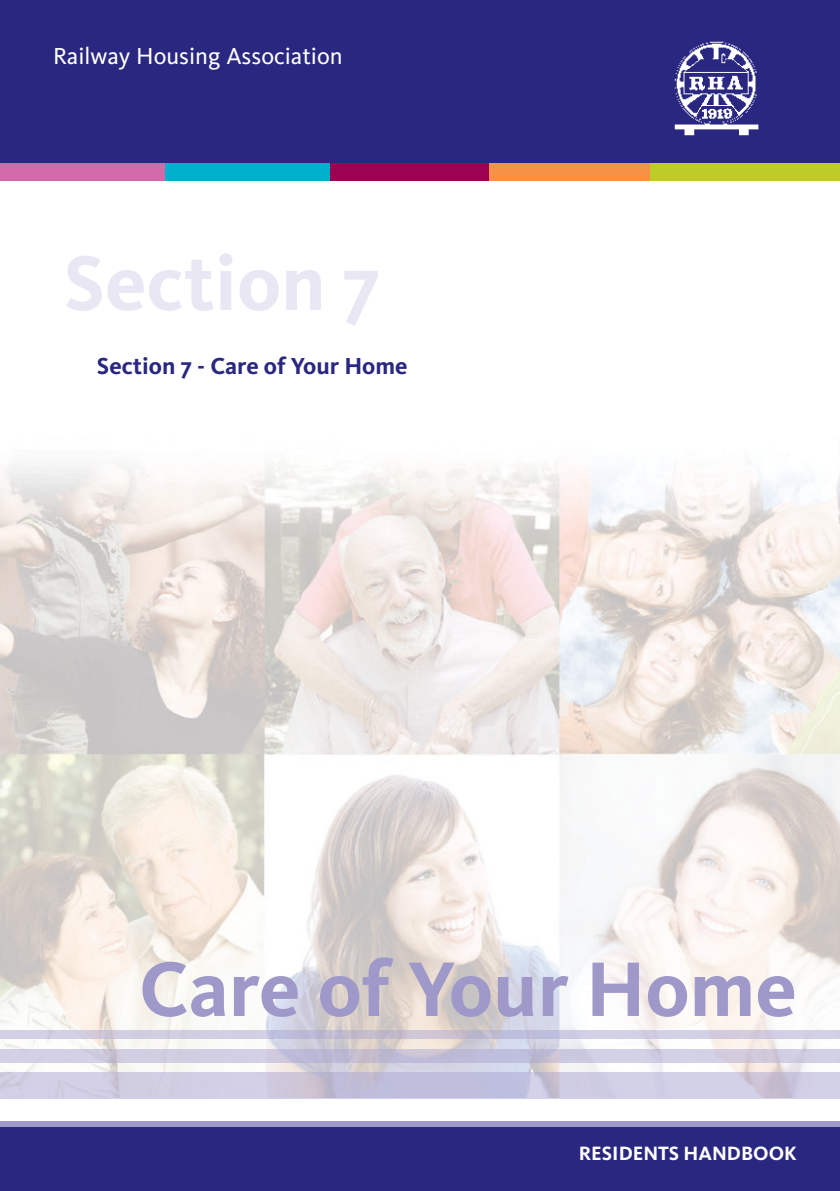
<style>
.page{position:relative;width:840px;height:1191px;background:#fff}
.page>*{position:absolute;margin:0;border:0;box-sizing:border-box;transform-origin:0 0}
.t1{font:700 80px "Kievit";color:#9f99ca}
.t2{font:700 80px "Kievit";color:#e8e7f3}
.t3{font:24px "Kievit";color:#fff}
.t4{font:700 24px "Kievit";color:#292780}
.t5{font:700 20px "Kievit";color:#fff}
</style>
<div class="page">
<img style="left:0;top:463px;width:839px;height:634px">
<div style="left:0;top:1126px;width:839px;height:65px;background:#292780"></div>
<div style="left:0;top:1121px;width:839px;height:6px;background:#9f99ca"></div>
<div style="left:0;top:0;width:839px;height:163px;background:#292780"></div>
<hr style="left:0;top:1097px;width:839px;height:2px;background:#d2d0e8">
<img style="left:0;top:1049px;width:839px;height:13px">
<img style="left:0;top:1030px;width:839px;height:8px">
<img style="left:674px;top:41px;width:85px;height:95px">
<div style="left:326px;top:164px;width:168px;height:17px;background:#9d0151"></div>
<div style="left:162px;top:164px;width:168px;height:17px;background:#00b1cd"></div>
<div style="left:0;top:164px;width:164px;height:17px;background:#d26aa9"></div>
<div style="left:488px;top:164px;width:168px;height:17px;background:#f69146"></div>
<div style="left:650px;top:164px;width:189px;height:17px;background:#becc2a"></div>
<p class="t3" style="left:53px;top:42px;width:291px">Railway Housing Association</p>
<p class="t2" style="left:64px;top:235px;width:319px">Section 7</p>
<p class="t4" style="left:97px;top:351px;width:312px">Section 7 - Care of Your Home</p>
<p class="t1" style="left:139px;top:941px;width:659px">Care of Your Home</p>
<p class="t5" style="left:578px;top:1141px;width:219px">RESIDENTS HANDBOOK</p>
</div>
